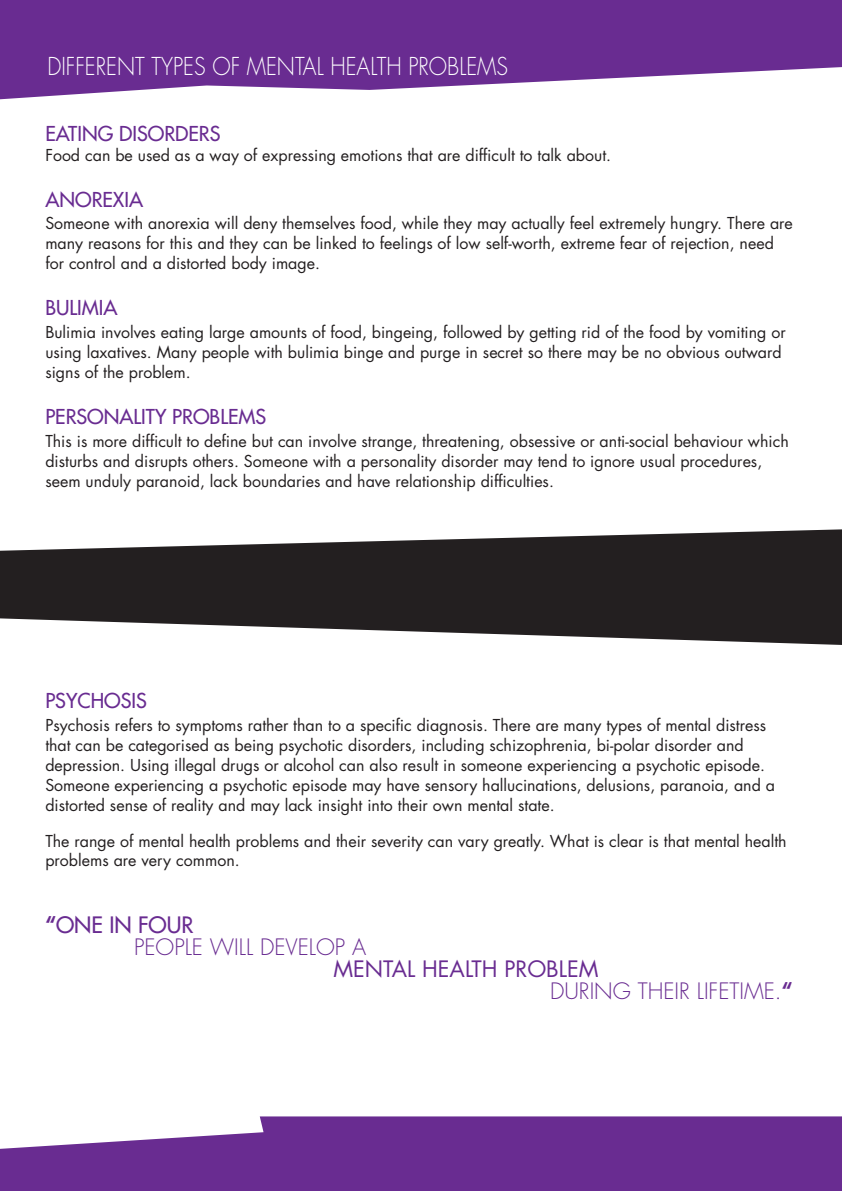
<style>
.page{position:relative;width:842px;height:1191px;background:#fff}
.page>*{position:absolute;margin:0;border:0;box-sizing:border-box;transform-origin:0 0}
.t1{font:300 24px "Futura";color:#fff;scale:.89 1}
.t2{font:300 22px "Futura";color:#692c91}
.t3{font:22px "Futura";color:#692c91}
.t4{font:22px "Futura";color:#692c91}
.t5{font:20px "Futura";color:#692c91}
.t6{font:16px/20px "Futura";color:#231f20}
.s1{font-weight:800}
</style>
<div class="page">
<svg style="left:0;top:0;width:842px;height:99px;fill:#692c91"></svg>
<svg style="left:0;top:1116px;width:842px;height:75px;fill:#692c91"></svg>
<svg style="left:0;top:529px;width:842px;height:116px;fill:#231f20"></svg>
<p class="t1" style="left:47px;top:52px;width:519px">DIFFERENT TYPES OF MENTAL HEALTH PROBLEMS</p>
<p class="t5" style="left:45px;top:121px;width:177px">EATING DISORDERS</p>
<p class="t6" style="left:45px;top:145px;width:567px">Food can be used as a way of expressing emotions that are difficult to talk about.</p>
<p class="t5" style="left:45px;top:187px;width:99px">ANOREXIA</p>
<p class="t6" style="left:45px;top:214px;width:749px">Someone with anorexia will deny themselves food, while they may actually feel extremely hungry. There are many reasons for this and they can be linked to feelings of low self-worth, extreme fear of rejection, need for control and a distorted body image.</p>
<p class="t5" style="left:45px;top:295px;width:74px">BULIMIA</p>
<p class="t6" style="left:45px;top:322px;width:742px">Bulimia involves eating large amounts of food, bingeing, followed by getting rid of the food by vomiting or using laxatives. Many people with bulimia binge and purge in secret so there may be no obvious outward signs of the problem.</p>
<p class="t5" style="left:45px;top:404px;width:222px">PERSONALITY PROBLEMS</p>
<p class="t6" style="left:45px;top:431px;width:745px">This is more difficult to define but can involve strange, threatening, obsessive or anti-social behaviour which disturbs and disrupts others. Someone with a personality disorder may tend to ignore usual procedures, seem unduly paranoid, lack boundaries and have relationship difficulties.</p>
<p class="t5" style="left:45px;top:688px;width:103px">PSYCHOSIS</p>
<p class="t6" style="left:45px;top:715px;width:731px">Psychosis refers to symptoms rather than to a specific diagnosis. There are many types of mental distress that can be categorised as being psychotic disorders, including schizophrenia, bi-polar disorder and depression. Using illegal drugs or alcohol can also result in someone experiencing a psychotic episode.<br>Someone experiencing a psychotic episode may have sensory hallucinations, delusions, paranoia, and a distorted sense of reality and may lack insight into their own mental state.</p>
<p class="t6" style="left:45px;top:831px;width:743px;line-height:19.2px">The range of mental health problems and their severity can vary greatly. What is clear is that mental health problems are very common.</p>
<p class="t4" style="left:45px;top:911px;width:150px"><span class="s1">“</span>ONE IN FOUR</p>
<p class="t2" style="left:134px;top:933px;width:234px">PEOPLE WILL DEVELOP A</p>
<p class="t3" style="left:333px;top:955px;width:267px">MENTAL HEALTH PROBLEM</p>
<p class="t2" style="left:550px;top:977px;width:244px">DURING THEIR LIFETIME.<span class="s1">“</span></p>
</div>
